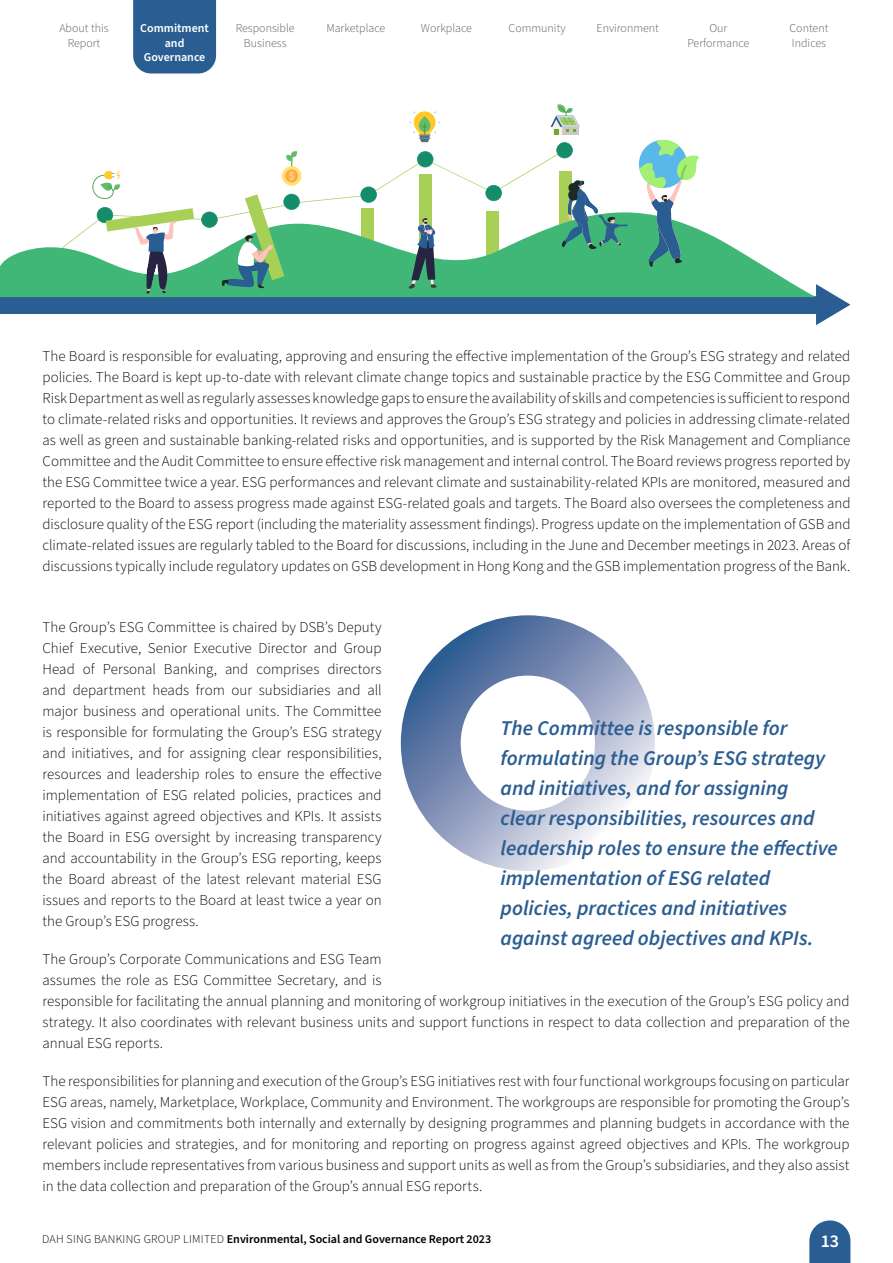
<style>
.page{position:relative;width:893px;height:1263px;background:#fff}
.page>*{position:absolute;margin:0;border:0;box-sizing:border-box;transform-origin:0 0}
.t1{font:italic 600 21px/30px "Source Sans Pro";color:#2a5d92}
.t2{font:600 18px "Source Sans Pro";color:#fff}
.t3{font:300 15px/21px "Source Sans Pro";color:#000;text-align:justify}
.t4{font:300 12px/14.4px "Source Sans Pro";color:#53575b;text-align:center}
.t5{font:600 12px "Source Sans Pro";color:#000}
.t6{font:600 12px/14.4px "Source Sans Pro";color:#fff;text-align:center}
.s1{font-weight:300}
</style>
<div class="page">
<div style="left:133px;top:0;width:83px;height:73px;background:#2a5d92"></div>
<svg style="left:809px;top:1220px;width:41px;height:43px;background:#43709e"></svg>
<svg style="left:401px;top:615px;width:254px;height:256px"></svg>
<div style="left:0;top:296px;width:817px;height:17px;background:#2a5d92"></div>
<svg style="left:816px;top:284px;width:34px;height:41px"></svg>
<svg style="left:409px;top:111px;width:31px;height:31px"></svg>
<svg style="left:120px;top:155px;width:445px;height:48px"></svg>
<svg style="left:360px;top:187px;width:17px;height:16px"></svg>
<svg style="left:417px;top:151px;width:16px;height:16px"></svg>
<svg style="left:485px;top:185px;width:17px;height:16px"></svg>
<svg style="left:556px;top:142px;width:17px;height:16px"></svg>
<div style="left:419px;top:175px;width:13px;height:105px;background:#a8d056"></div>
<div style="left:559px;top:171px;width:12px;height:116px;background:#a8d056"></div>
<svg style="left:0;top:208px;width:817px;height:89px;fill:#40b776"></svg>
<svg style="left:409px;top:218px;width:28px;height:72px"></svg>
<svg style="left:97px;top:207px;width:97px;height:87px"></svg>
<svg style="left:201px;top:194px;width:99px;height:94px"></svg>
<svg style="left:562px;top:180px;width:66px;height:69px"></svg>
<svg style="left:636px;top:139px;width:64px;height:128px"></svg>
<svg style="left:92px;top:171px;width:28px;height:28px"></svg>
<svg style="left:282px;top:151px;width:19px;height:35px"></svg>
<svg style="left:550px;top:104px;width:30px;height:30px"></svg>
<p class="t4" style="left:59px;top:22px;width:51px">About this<br>Report</p>
<p class="t6" style="left:140px;top:22px;width:70px">Commitment and<br>Governance</p>
<p class="t4" style="left:236px;top:22px;width:60px">Responsible<br>Business</p>
<p class="t4" style="left:326px;top:22px;width:61px">Marketplace</p>
<p class="t4" style="left:421px;top:22px;width:53px">Workplace</p>
<p class="t4" style="left:509px;top:22px;width:58px">Community</p>
<p class="t4" style="left:596px;top:22px;width:64px">Environment</p>
<p class="t4" style="left:687px;top:22px;width:63px">Our<br>Performance</p>
<p class="t4" style="left:789px;top:22px;width:40px;text-align:left">Content<br>Indices</p>
<p class="t3" style="left:43px;top:346px;width:809px">The Board is responsible for evaluating, approving and ensuring the effective implementation of the Group’s ESG strategy and related policies. The Board is kept up-to-date with relevant climate change topics and sustainable practice by the ESG Committee and Group Risk Department as well as regularly assesses knowledge gaps to ensure the availability of skills and competencies is sufficient to respond to climate-related risks and opportunities. It reviews and approves the Group’s ESG strategy and policies in addressing climate-related as well as green and sustainable banking-related risks and opportunities, and is supported by the Risk Management and Compliance Committee and the Audit Committee to ensure effective risk management and internal control. The Board reviews progress reported by the ESG Committee twice a year. ESG performances and relevant climate and sustainability-related KPIs are monitored, measured and reported to the Board to assess progress made against ESG-related goals and targets. The Board also oversees the completeness and disclosure quality of the ESG report (including the materiality assessment findings). Progress update on the implementation of GSB and climate-related issues are regularly tabled to the Board for discussions, including in the June and December meetings in 2023. Areas of discussions typically include regulatory updates on GSB development in Hong Kong and the GSB implementation progress of the Bank.</p>
<p class="t3" style="left:43px;top:617px;width:341px">The Group’s ESG Committee is chaired by DSB’s Deputy Chief Executive, Senior Executive Director and Group Head of Personal Banking, and comprises directors and department heads from our subsidiaries and all major business and operational units. The Committee is responsible for formulating the Group’s ESG strategy and initiatives, and for assigning clear responsibilities, resources and leadership roles to ensure the effective implementation of ESG related policies, practices and initiatives against agreed objectives and KPIs. It assists the Board in ESG oversight by increasing transparency and accountability in the Group’s ESG reporting, keeps the Board abreast of the latest relevant material ESG issues and reports to the Board at least twice a year on the Group’s ESG progress.</p>
<p class="t3" style="left:43px;top:949px;width:809px;text-align:left">The Group’s Corporate Communications and ESG Team<br>assumes the role as ESG Committee Secretary, and is<br>responsible for facilitating the annual planning and monitoring of workgroup initiatives in the execution of the Group’s ESG policy and strategy. It also coordinates with relevant business units and support functions in respect to data collection and preparation of the annual ESG reports.</p>
<p class="t3" style="left:43px;top:1071px;width:809px">The responsibilities for planning and execution of the Group’s ESG initiatives rest with four functional workgroups focusing on particular ESG areas, namely, Marketplace, Workplace, Community and Environment. The workgroups are responsible for promoting the Group’s ESG vision and commitments both internally and externally by designing programmes and planning budgets in accordance with the relevant policies and strategies, and for monitoring and reporting on progress against agreed objectives and KPIs. The workgroup members include representatives from various business and support units as well as from the Group’s subsidiaries, and they also assist in the data collection and preparation of the Group’s annual ESG reports.</p>
<p class="t1" style="left:501px;top:714px;width:339px">The Committee is responsible for formulating the Group’s ESG strategy and initiatives, and for assigning clear responsibilities, resources and leadership roles to ensure the effective implementation of ESG related policies, practices and initiatives against agreed objectives and KPIs.</p>
<p class="t5" style="left:42px;top:1230px;width:451px"><span class="s1">DAH SING BANKING GROUP LIMITED</span> Environmental, Social and Governance Report 2023</p>
<p class="t2" style="left:821px;top:1229px;width:20px">13</p>
</div>
